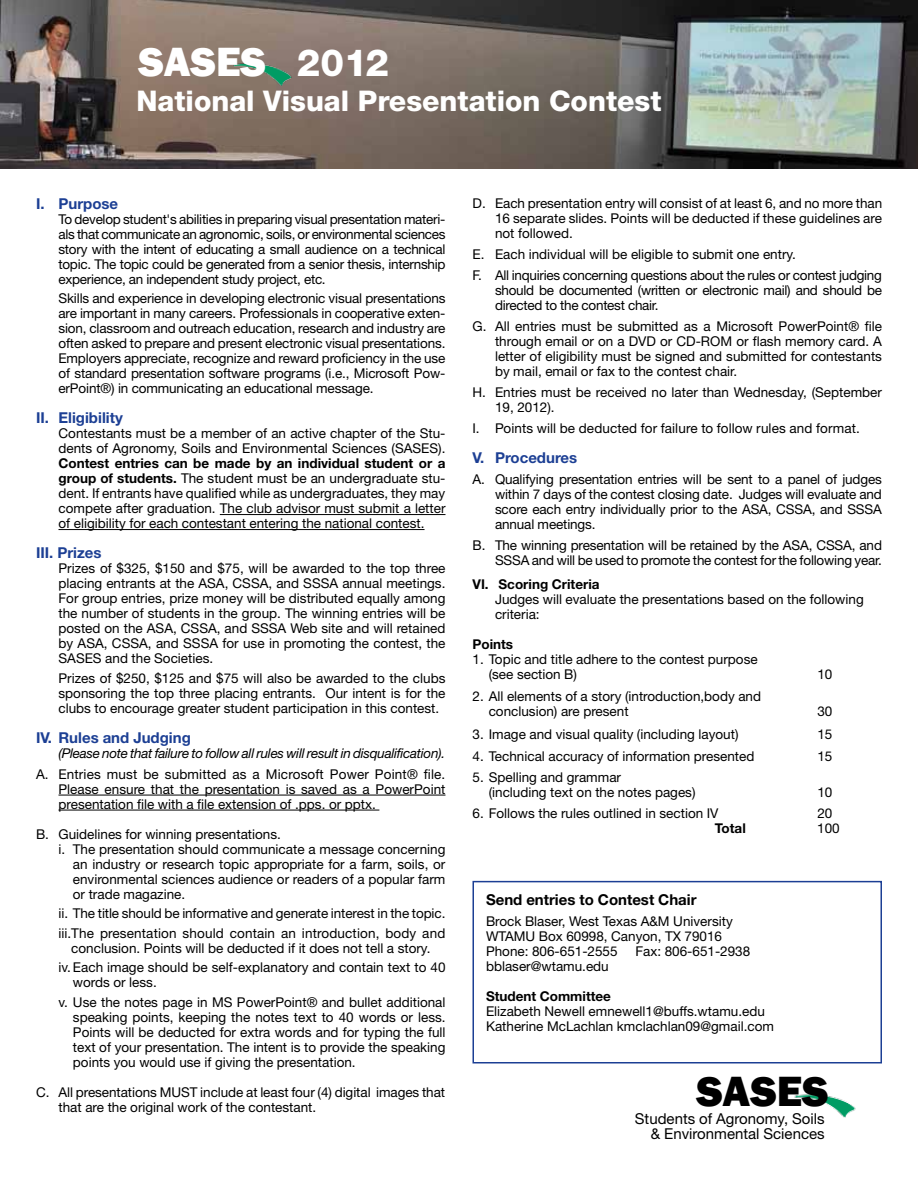
<style>
.page{position:relative;width:918px;height:1188px;background:#fff}
.page>*{position:absolute;margin:0;border:0;box-sizing:border-box;transform-origin:0 0}
.t1{font:800 43.5px "Franklin Gothic";color:#000}
.t2{font:800 42px "Franklin Gothic";color:#fff}
.t3{font:800 37.5px "Helvetica Neue LT Std";color:#fff}
.t4{font:800 28.5px "Helvetica Neue LT Std";color:#fff}
.t5{font:700 15px "Helvetica Neue LT Std";color:#1c3f94}
.t6{font:15px/15px "Helvetica Neue LT Std";color:#000;text-align:right}
.t7{font:700 15px "Helvetica Neue LT Std";color:#000}
.t8{font:13.5px/15px "Helvetica Neue LT Std";color:#000}
.t9{font:13.5px/21px "Helvetica Neue LT Std";letter-spacing:-.02em;color:#000}
.t10{font:italic 13.5px "Helvetica Neue LT Std";letter-spacing:-.02em;color:#000}
.t11{font:700 13.5px "Helvetica Neue LT Std";color:#000}
.s1{font-weight:700}
</style>
<div class="page">
<hr style="left:220px;top:514px;width:226px;height:1px;background:#000">
<hr style="left:58px;top:529px;width:367px;height:1px;background:#000">
<hr style="left:58px;top:795px;width:388px;height:1px;background:#000">
<hr style="left:58px;top:810px;width:321px;height:1px;background:#000">
<div style="left:472px;top:881px;width:410px;height:183px;border:2px solid #1c3f94"></div>
<img style="left:0;top:0;width:918px;height:169px">
<img style="left:794px;top:1094px;width:62px;height:23px">
<img style="left:228px;top:57px;width:69px;height:30px">
<h2 class="t2" style="left:138px;top:34px;width:129px">SASES</h2>
<h3 class="t4" style="left:136px;top:84px;width:526px">National Visual Presentation Contest</h3>
<h3 class="t3" style="left:297px;top:41px;width:94px">2012</h3>
<p class="t5" style="left:36px;top:194px;width:84px">I. Purpose</p>
<p class="t8" style="left:59px;top:211px;width:389px;text-align:justify">To develop student's abilities in preparing visual presentation materi&shy;als that communicate an agronomic, soils, or environmental sciences story with the intent of educating a small audience on a technical topic. The topic could be generated from a senior thesis, internship experience, an independent study project, etc.</p>
<p class="t8" style="left:59px;top:291px;width:389px;text-align:justify">Skills and experience in developing electronic visual presentations are important in many careers. Professionals in cooperative exten&shy;sion, classroom and outreach education, research and industry are often asked to prepare and present electronic visual presentations.<br>Employers appreciate, recognize and reward proficiency in the use of standard presentation software programs (i.e., Microsoft Pow&shy;erPoint®) in communicating an educational message.</p>
<p class="t5" style="left:36px;top:409px;width:88px">II. Eligibility</p>
<p class="t8" style="left:59px;top:426px;width:389px">Contestants must be a member of an active chapter of the Stu&shy;dents of Agronomy, Soils and Environmental Sciences (SASES).</p>
<p class="t8" style="left:59px;top:456px;width:389px;text-align:justify"><span class="s1">Contest entries can be made by an individual student or a group of students.</span> The student must be an undergraduate stu&shy;dent. If entrants have qualified while as undergraduates, they may compete after graduation. The club advisor must submit a letter of eligibility for each contestant entering the national contest.</p>
<p class="t5" style="left:36px;top:544px;width:67px">III. Prizes</p>
<p class="t8" style="left:59px;top:561px;width:389px;text-align:justify">Prizes of $325, $150 and $75, will be awarded to the top three placing entrants at the ASA, CSSA, and SSSA annual meetings.<br>For group entries, prize money will be distributed equally among the number of students in the group. The winning entries will be posted on the ASA, CSSA, and SSSA Web site and will retained by ASA, CSSA, and SSSA for use in promoting the contest, the SASES and the Societies.</p>
<p class="t8" style="left:59px;top:670px;width:388px;text-align:justify">Prizes of $250, $125 and $75 will also be awarded to the clubs sponsoring the top three placing entrants. Our intent is for the clubs to encourage greater student participation in this contest.</p>
<p class="t5" style="left:36px;top:728px;width:156px">IV. Rules and Judging</p>
<p class="t10" style="left:59px;top:745px;width:388px">(Please note that failure to follow all rules will result in disqualification).</p>
<p class="t8" style="left:59px;top:766px;width:389px;text-align:justify;text-indent:-23px">A. Entries must be submitted as a Microsoft Power Point® file.<br>Please ensure that the presentation is saved as a PowerPoint presentation file with a file extension of .pps. or pptx.</p>
<p class="t8" style="left:36px;top:826px;width:246px">B. Guidelines for winning presentations.</p>
<p class="t8" style="left:59px;top:841px;width:388px">i. The presentation should communicate a message concerning</p>
<p class="t8" style="left:73px;top:856px;width:374px">an industry or research topic appropriate for a farm, soils, or</p>
<p class="t8" style="left:73px;top:871px;width:374px">environmental sciences audience or readers of a popular farm</p>
<p class="t8" style="left:73px;top:886px;width:114px">or trade magazine.</p>
<p class="t8" style="left:59px;top:903px;width:388px;line-height:19.5px">ii. The title should be informative and generate interest in the topic. iii.The presentation should contain an introduction, body and</p>
<p class="t8" style="left:59px;top:938px;width:389px;line-height:19.5px;text-align:center">conclusion. Points will be deducted if it does not tell a story. iv.Each image should be self-explanatory and contain text to 40</p>
<p class="t8" style="left:59px;top:972px;width:388px;line-height:19.5px;text-indent:14px">words or less.<br>v. Use the notes page in MS PowerPoint® and bullet additional</p>
<p class="t8" style="left:73px;top:1009px;width:374px;text-align:justify">speaking points, keeping the notes text to 40 words or less.<br>Points will be deducted for extra words and for typing the full text of your presentation. The intent is to provide the speaking points you would use if giving the presentation.</p>
<p class="t8" style="left:59px;top:1084px;width:388px;text-indent:-23px">c . All presentations MUST include at least four (4) digital images that that are the original work of the contestant.</p>
<p class="t8" style="left:495px;top:195px;width:389px;text-align:justify;text-indent:-23px">D. Each presentation entry will consist of at least 6, and no more than 16 separate slides. Points will be deducted if these guidelines are not followed.</p>
<p class="t9" style="left:472px;top:243px;width:411px">E. Each individual will be eligible to submit one entry.<br>F. All inquiries concerning questions about the rules or contest judging</p>
<p class="t9" style="left:495px;top:282px;width:389px;line-height:15px">should be documented (written or electronic mail) and should be directed to the contest chair.</p>
<p class="t8" style="left:495px;top:318px;width:389px;text-align:justify;text-indent:-23px">G. All entries must be submitted as a Microsoft PowerPoint® file through email or on a DVD or CD-ROM or flash memory card. A letter of eligibility must be signed and submitted for contestants by mail, email or fax to the contest chair.</p>
<p class="t8" style="left:495px;top:384px;width:389px;text-indent:-23px">H. Entries must be received no later than Wednesday, (September<br>19, 2012).</p>
<p class="t8" style="left:472px;top:420px;width:389px">I. Points will be deducted for failure to follow rules and format.</p>
<p class="t5" style="left:472px;top:448px;width:106px">V. Procedures</p>
<p class="t8" style="left:495px;top:471px;width:389px;text-align:justify;text-indent:-23px">A. Qualifying presentation entries will be sent to a panel of judges within 7 days of the contest closing date. Judges will evaluate and score each entry individually prior to the ASA, CSSA, and SSSA annual meetings.</p>
<p class="t8" style="left:472px;top:537px;width:411px;text-align:right">B. The winning presentation will be retained by the ASA, CSSA, and<br>SSSA and will be used to promote the contest for the following year.</p>
<p class="t11" style="left:472px;top:575px;width:129px">VI. Scoring Criteria</p>
<p class="t8" style="left:495px;top:591px;width:370px">Judges will evaluate the presentations based on the following criteria:</p>
<p class="t11" style="left:472px;top:635px;width:42px">Points</p>
<p class="t8" style="left:489px;top:651px;width:271px;text-indent:-16px">1. Topic and title adhere to the contest purpose (see section B)</p>
<p class="t8" style="left:817px;top:666px;width:17px">10</p>
<p class="t8" style="left:489px;top:689px;width:274px;text-indent:-16px">2. All elements of a story (introduction,body and conclusion) are present</p>
<p class="t8" style="left:817px;top:704px;width:17px">30</p>
<p class="t8" style="left:472px;top:726px;width:268px">3. Image and visual quality (including layout)</p>
<p class="t8" style="left:817px;top:726px;width:17px">15</p>
<p class="t8" style="left:472px;top:749px;width:283px">4. Technical accuracy of information presented</p>
<p class="t8" style="left:817px;top:749px;width:17px">15</p>
<p class="t8" style="left:489px;top:770px;width:208px;text-indent:-16px">5. Spelling and grammar<br>(including text on the notes pages)</p>
<p class="t8" style="left:817px;top:785px;width:17px">10</p>
<p class="t8" style="left:472px;top:806px;width:248px">6. Follows the rules outlined in section IV</p>
<p class="t8" style="left:817px;top:806px;width:17px">20</p>
<p class="t11" style="left:715px;top:820px;width:32px">Total</p>
<p class="t8" style="left:817px;top:821px;width:24px">100</p>
<p class="t7" style="left:486px;top:890px;width:212px">Send entries to Contest Chair</p>
<p class="t8" style="left:486px;top:914px;width:248px">Brock Blaser, West Texas A&amp;M University<br>WTAMU Box 60998, Canyon, TX 79016<br>Phone: 806-651-2555</p>
<p class="t8" style="left:635px;top:944px;width:116px">Fax: 806-651-2938</p>
<p class="t8" style="left:486px;top:959px;width:124px">bblaser@wtamu.edu</p>
<p class="t11" style="left:486px;top:988px;width:127px">Student Committee</p>
<p class="t8" style="left:486px;top:1004px;width:290px">Elizabeth Newell emnewell1@buffs.wtamu.edu<br>Katherine McLachlan kmclachlan09@gmail.com</p>
<h1 class="t1" style="left:696px;top:1064px;width:134px">SASES</h1>
<p class="t6" style="left:635px;top:1111px;width:191px">Students of Agronomy, Soils &amp; Environmental Sciences</p>
</div>
